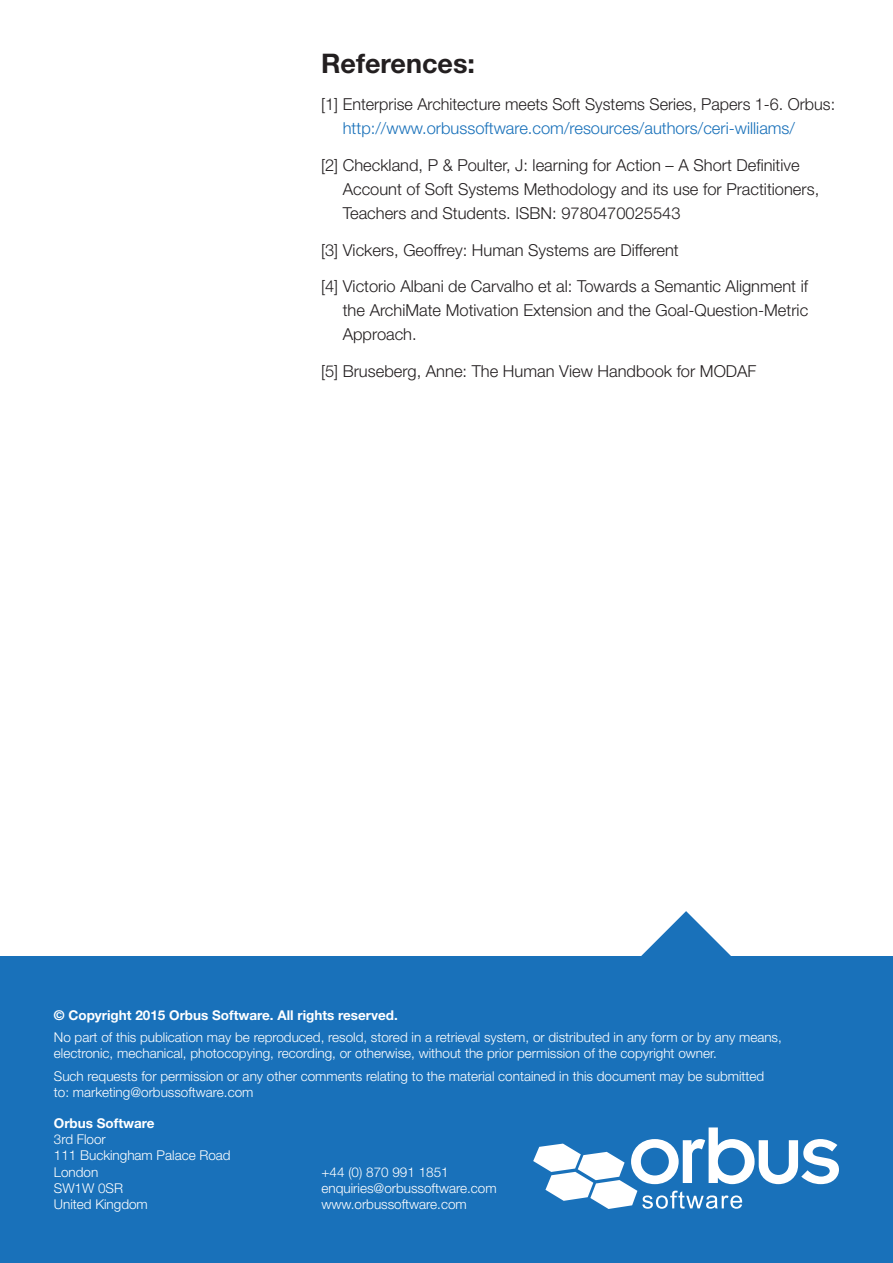
<style>
.page{position:relative;width:893px;height:1263px;background:#fff}
.page>*{position:absolute;margin:0;border:0;box-sizing:border-box;transform-origin:0 0}
.t1{font:700 27px "Helvetica Neue LT Std";color:#231f20}
.t2{font:300 16.5px/24px "Helvetica Neue LT Std";color:#231f20}
.t3{font:300 13.5px/16.2px "Helvetica Neue LT Std";color:#fff}
.t4{font:700 13.5px "Helvetica Neue LT Std";color:#fff}
.s1{color:#1971ba}
.s2{font-weight:700}
</style>
<div class="page">
<div style="left:0;top:956px;width:893px;height:307px;background:#1971ba"></div>
<svg style="left:533px;top:1127px;width:306px;height:82px"></svg>
<svg style="left:641px;top:911px;width:90px;height:45px"></svg>
<p class="t1" style="left:321px;top:47px;width:156px">References:</p>
<p class="t2" style="left:343px;top:92px;width:494px;text-indent:-22px">[1] Enterprise Architecture meets Soft Systems Series, Papers 1-6. Orbus: <span class="s1">http://www.orbussoftware.com/resources/authors/ceri-williams/</span></p>
<p class="t2" style="left:343px;top:153px;width:478px;text-indent:-22px">[2] Checkland, P &amp; Poulter, J: learning for Action – A Short Definitive<br>Account of Soft Systems Methodology and its use for Practitioners,<br>Teachers and Students. ISBN: 9780470025543</p>
<p class="t2" style="left:321px;top:237px;width:359px">[3] Vickers, Geoffrey: Human Systems are Different</p>
<p class="t2" style="left:343px;top:274px;width:467px;text-align:justify;text-indent:-22px">[4] Victorio Albani de Carvalho et al: Towards a Semantic Alignment if the ArchiMate Motivation Extension and the Goal-Question-Metric Approach.</p>
<p class="t2" style="left:321px;top:359px;width:437px">[5] Bruseberg, Anne: The Human View Handbook for MODAF</p>
<p class="t4" style="left:54px;top:1006px;width:346px">© Copyright 2015 Orbus Software. All rights reserved.</p>
<p class="t3" style="left:54px;top:1029px;width:729px">No part of this publication may be reproduced, resold, stored in a retrieval system, or distributed in any form or by any means, electronic, mechanical, photocopying, recording, or otherwise, without the prior permission of the copyright owner.</p>
<p class="t3" style="left:54px;top:1068px;width:712px">Such requests for permission or any other comments relating to the material contained in this document may be submitted to: marketing@orbussoftware.com</p>
<p class="t3" style="left:54px;top:1115px;width:178px"><span class="s2">Orbus Software<br></span>3rd Floor<br>111 Buckingham Palace Road<br>London<br>SW1W 0SR<br>United Kingdom</p>
<p class="t3" style="left:321px;top:1163px;width:177px">+44 (0) 870 991 1851 enquiries@orbussoftware.com www.orbussoftware.com</p>
</div>
